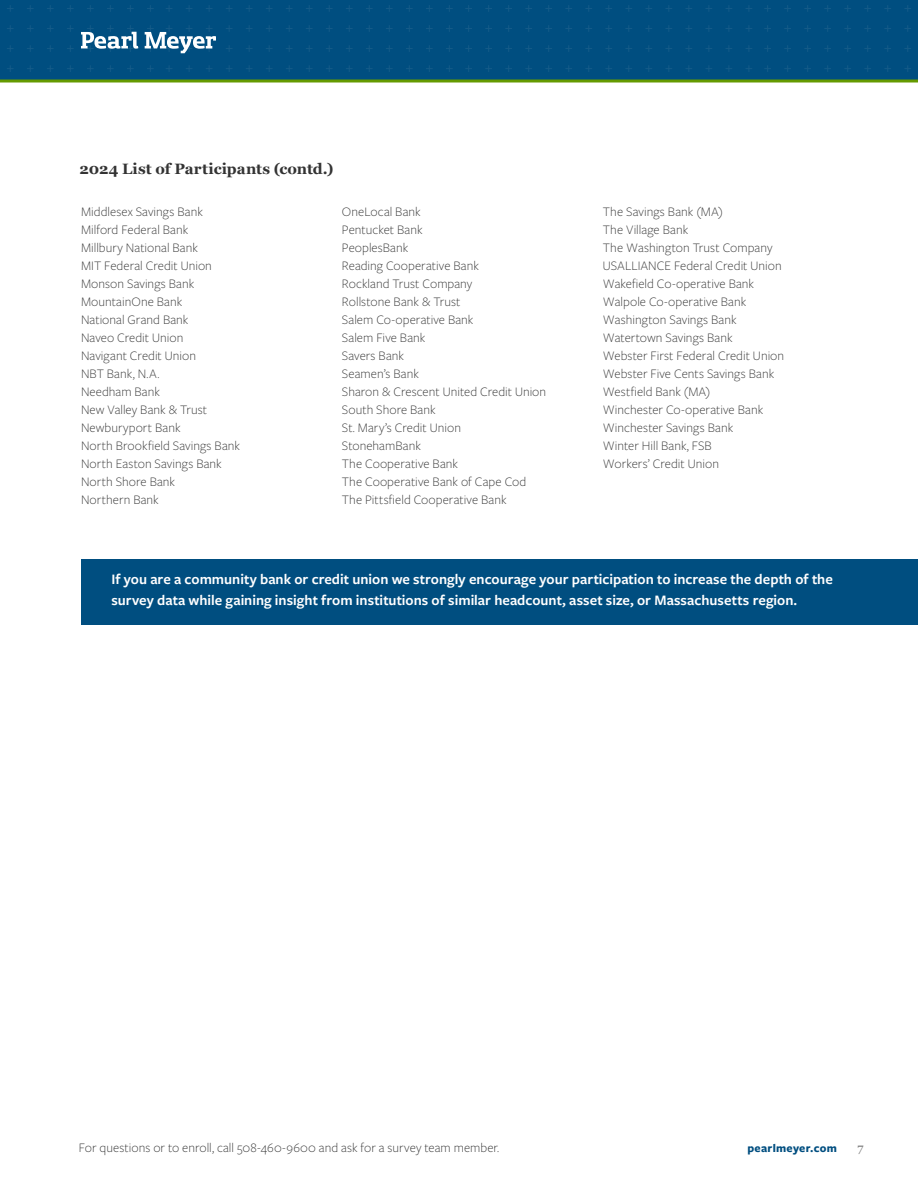
<style>
.page{position:relative;width:918px;height:1188px;background:#fff}
.page>*{position:absolute;margin:0;border:0;box-sizing:border-box;transform-origin:0 0}
.t1{font:600 15px/21px "Freight Sans Pro";color:#fff}
.t2{font:700 15px "Georgia";color:#333}
.t3{font:300 13.5px/18px "Freight Sans Pro";letter-spacing:.005em;color:#333}
.t4{font:700 12px "Freight Sans Pro";letter-spacing:.025em;color:#004e80}
.t5{font:12px "Georgia";color:#797979}
</style>
<div class="page">
<div style="left:0;top:0;width:918px;height:80px;background:#004e80"></div>
<hr style="left:0;top:80px;width:918px;height:2px;background:#659a00">
<svg style="left:246px;top:25px;width:6px;height:7px"></svg>
<svg style="left:246px;top:5px;width:6px;height:7px"></svg>
<svg style="left:266px;top:25px;width:6px;height:7px"></svg>
<svg style="left:266px;top:5px;width:6px;height:7px"></svg>
<svg style="left:286px;top:25px;width:6px;height:7px"></svg>
<svg style="left:286px;top:5px;width:6px;height:7px"></svg>
<svg style="left:306px;top:45px;width:6px;height:7px"></svg>
<svg style="left:306px;top:25px;width:7px;height:7px"></svg>
<svg style="left:306px;top:5px;width:7px;height:7px"></svg>
<svg style="left:326px;top:45px;width:6px;height:7px"></svg>
<svg style="left:326px;top:25px;width:7px;height:7px"></svg>
<svg style="left:326px;top:5px;width:7px;height:7px"></svg>
<svg style="left:386px;top:45px;width:7px;height:7px"></svg>
<svg style="left:386px;top:65px;width:7px;height:7px"></svg>
<svg style="left:386px;top:25px;width:7px;height:7px"></svg>
<svg style="left:386px;top:5px;width:7px;height:7px"></svg>
<svg style="left:346px;top:45px;width:7px;height:7px"></svg>
<svg style="left:346px;top:25px;width:7px;height:7px"></svg>
<svg style="left:346px;top:5px;width:7px;height:7px"></svg>
<svg style="left:406px;top:45px;width:7px;height:7px"></svg>
<svg style="left:406px;top:65px;width:7px;height:7px"></svg>
<svg style="left:406px;top:25px;width:7px;height:7px"></svg>
<svg style="left:406px;top:5px;width:7px;height:7px"></svg>
<svg style="left:366px;top:45px;width:7px;height:7px"></svg>
<svg style="left:366px;top:65px;width:6px;height:7px"></svg>
<svg style="left:366px;top:25px;width:7px;height:7px"></svg>
<svg style="left:366px;top:5px;width:7px;height:7px"></svg>
<svg style="left:426px;top:45px;width:7px;height:7px"></svg>
<svg style="left:426px;top:65px;width:7px;height:7px"></svg>
<svg style="left:426px;top:25px;width:7px;height:7px"></svg>
<svg style="left:426px;top:5px;width:7px;height:7px"></svg>
<svg style="left:446px;top:45px;width:7px;height:7px"></svg>
<svg style="left:446px;top:65px;width:7px;height:7px"></svg>
<svg style="left:446px;top:25px;width:7px;height:7px"></svg>
<svg style="left:446px;top:5px;width:7px;height:7px"></svg>
<svg style="left:7px;top:45px;width:6px;height:7px"></svg>
<svg style="left:7px;top:25px;width:7px;height:7px"></svg>
<svg style="left:7px;top:5px;width:7px;height:7px"></svg>
<svg style="left:27px;top:45px;width:7px;height:7px"></svg>
<svg style="left:27px;top:25px;width:7px;height:7px"></svg>
<svg style="left:27px;top:5px;width:7px;height:7px"></svg>
<svg style="left:87px;top:65px;width:7px;height:7px"></svg>
<svg style="left:87px;top:5px;width:7px;height:7px"></svg>
<svg style="left:47px;top:45px;width:7px;height:7px"></svg>
<svg style="left:47px;top:65px;width:6px;height:7px"></svg>
<svg style="left:47px;top:25px;width:7px;height:7px"></svg>
<svg style="left:47px;top:5px;width:7px;height:7px"></svg>
<svg style="left:107px;top:65px;width:7px;height:7px"></svg>
<svg style="left:107px;top:5px;width:7px;height:7px"></svg>
<svg style="left:67px;top:45px;width:7px;height:7px"></svg>
<svg style="left:67px;top:65px;width:7px;height:7px"></svg>
<svg style="left:67px;top:25px;width:7px;height:7px"></svg>
<svg style="left:67px;top:5px;width:7px;height:7px"></svg>
<svg style="left:127px;top:65px;width:7px;height:7px"></svg>
<svg style="left:127px;top:5px;width:7px;height:7px"></svg>
<svg style="left:147px;top:65px;width:7px;height:7px"></svg>
<svg style="left:147px;top:5px;width:7px;height:7px"></svg>
<svg style="left:764px;top:45px;width:7px;height:7px"></svg>
<svg style="left:764px;top:65px;width:7px;height:7px"></svg>
<svg style="left:764px;top:25px;width:7px;height:7px"></svg>
<svg style="left:764px;top:5px;width:7px;height:7px"></svg>
<svg style="left:784px;top:45px;width:7px;height:7px"></svg>
<svg style="left:784px;top:65px;width:7px;height:7px"></svg>
<svg style="left:784px;top:25px;width:7px;height:7px"></svg>
<svg style="left:784px;top:5px;width:7px;height:7px"></svg>
<svg style="left:804px;top:45px;width:7px;height:7px"></svg>
<svg style="left:804px;top:65px;width:7px;height:7px"></svg>
<svg style="left:804px;top:25px;width:7px;height:7px"></svg>
<svg style="left:804px;top:5px;width:7px;height:7px"></svg>
<svg style="left:824px;top:45px;width:7px;height:7px"></svg>
<svg style="left:824px;top:65px;width:7px;height:7px"></svg>
<svg style="left:824px;top:25px;width:7px;height:7px"></svg>
<svg style="left:824px;top:5px;width:7px;height:7px"></svg>
<svg style="left:844px;top:45px;width:7px;height:7px"></svg>
<svg style="left:844px;top:65px;width:7px;height:7px"></svg>
<svg style="left:844px;top:25px;width:7px;height:7px"></svg>
<svg style="left:844px;top:5px;width:7px;height:7px"></svg>
<svg style="left:864px;top:45px;width:7px;height:7px"></svg>
<svg style="left:865px;top:65px;width:6px;height:7px"></svg>
<svg style="left:864px;top:25px;width:7px;height:7px"></svg>
<svg style="left:864px;top:5px;width:7px;height:7px"></svg>
<svg style="left:884px;top:45px;width:7px;height:7px"></svg>
<svg style="left:885px;top:65px;width:6px;height:7px"></svg>
<svg style="left:884px;top:25px;width:7px;height:7px"></svg>
<svg style="left:884px;top:5px;width:7px;height:7px"></svg>
<svg style="left:904px;top:45px;width:7px;height:7px"></svg>
<svg style="left:904px;top:25px;width:7px;height:7px"></svg>
<svg style="left:904px;top:5px;width:7px;height:7px"></svg>
<svg style="left:465px;top:45px;width:7px;height:7px"></svg>
<svg style="left:465px;top:65px;width:7px;height:7px"></svg>
<svg style="left:465px;top:25px;width:7px;height:7px"></svg>
<svg style="left:465px;top:5px;width:7px;height:7px"></svg>
<svg style="left:485px;top:45px;width:7px;height:7px"></svg>
<svg style="left:485px;top:65px;width:7px;height:7px"></svg>
<svg style="left:485px;top:25px;width:7px;height:7px"></svg>
<svg style="left:485px;top:5px;width:7px;height:7px"></svg>
<svg style="left:505px;top:45px;width:7px;height:7px"></svg>
<svg style="left:505px;top:65px;width:7px;height:7px"></svg>
<svg style="left:505px;top:25px;width:7px;height:7px"></svg>
<svg style="left:505px;top:5px;width:7px;height:7px"></svg>
<svg style="left:525px;top:45px;width:7px;height:7px"></svg>
<svg style="left:525px;top:65px;width:7px;height:7px"></svg>
<svg style="left:525px;top:25px;width:7px;height:7px"></svg>
<svg style="left:525px;top:5px;width:7px;height:7px"></svg>
<svg style="left:545px;top:45px;width:7px;height:7px"></svg>
<svg style="left:546px;top:65px;width:6px;height:7px"></svg>
<svg style="left:545px;top:25px;width:7px;height:7px"></svg>
<svg style="left:545px;top:5px;width:7px;height:7px"></svg>
<svg style="left:565px;top:45px;width:7px;height:7px"></svg>
<svg style="left:566px;top:65px;width:6px;height:7px"></svg>
<svg style="left:565px;top:25px;width:7px;height:7px"></svg>
<svg style="left:565px;top:5px;width:7px;height:7px"></svg>
<svg style="left:585px;top:45px;width:7px;height:7px"></svg>
<svg style="left:585px;top:25px;width:7px;height:7px"></svg>
<svg style="left:585px;top:5px;width:7px;height:7px"></svg>
<svg style="left:606px;top:45px;width:6px;height:7px"></svg>
<svg style="left:605px;top:25px;width:7px;height:7px"></svg>
<svg style="left:605px;top:5px;width:7px;height:7px"></svg>
<svg style="left:626px;top:45px;width:6px;height:7px"></svg>
<svg style="left:625px;top:25px;width:7px;height:7px"></svg>
<svg style="left:626px;top:5px;width:6px;height:7px"></svg>
<svg style="left:646px;top:25px;width:6px;height:7px"></svg>
<svg style="left:646px;top:5px;width:6px;height:7px"></svg>
<svg style="left:666px;top:25px;width:6px;height:7px"></svg>
<svg style="left:666px;top:5px;width:6px;height:7px"></svg>
<svg style="left:81px;top:25px;width:57px;height:27px"></svg>
<svg style="left:145px;top:25px;width:71px;height:28px"></svg>
<div style="left:81px;top:559px;width:837px;height:65px;background:#004e80"></div>
<p class="t2" style="left:80px;top:158px;width:255px">2024 List of Participants (contd.)</p>
<p class="t3" style="left:81px;top:202px;width:161px">Middlesex Savings Bank<br>Milford Federal Bank<br>Millbury National Bank<br>MIT Federal Credit Union<br>Monson Savings Bank<br>MountainOne Bank<br>National Grand Bank<br>Naveo Credit Union<br>Navigant Credit Union<br>NBT Bank, N.A.<br>Needham Bank<br>New Valley Bank &amp; Trust<br>Newburyport Bank<br>North Brookfield Savings Bank<br>North Easton Savings Bank<br>North Shore Bank<br>Northern Bank</p>
<p class="t3" style="left:342px;top:202px;width:206px">OneLocal Bank<br>Pentucket Bank<br>PeoplesBank<br>Reading Cooperative Bank<br>Rockland Trust Company<br>Rollstone Bank &amp; Trust<br>Salem Co-operative Bank<br>Salem Five Bank<br>Savers Bank<br>Seamen’s Bank<br>Sharon &amp; Crescent United Credit Union<br>South Shore Bank<br>St. Mary’s Credit Union<br>StonehamBank<br>The Cooperative Bank<br>The Cooperative Bank of Cape Cod<br>The Pittsfield Cooperative Bank</p>
<p class="t3" style="left:603px;top:202px;width:183px">The Savings Bank (MA)<br>The Village Bank<br>The Washington Trust Company<br>USALLIANCE Federal Credit Union<br>Wakefield Co-operative Bank<br>Walpole Co-operative Bank<br>Washington Savings Bank<br>Watertown Savings Bank<br>Webster First Federal Credit Union<br>Webster Five Cents Savings Bank<br>Westfield Bank (MA)<br>Winchester Co-operative Bank<br>Winchester Savings Bank<br>Winter Hill Bank, FSB<br>Workers’ Credit Union</p>
<p class="t1" style="left:111px;top:568px;width:723px">If you are a community bank or credit union we strongly encourage your participation to increase the depth of the survey data while gaining insight from institutions of similar headcount, asset size, or Massachusetts region.</p>
<p class="t3" style="left:79px;top:1138px;width:422px">For questions or to enroll, call 508-460-9600 and ask for a survey team member.</p>
<p class="t4" style="left:747px;top:1139px;width:91px">pearlmeyer.com</p>
<p class="t5" style="left:858px;top:1139px;width:8px">7</p>
</div>
